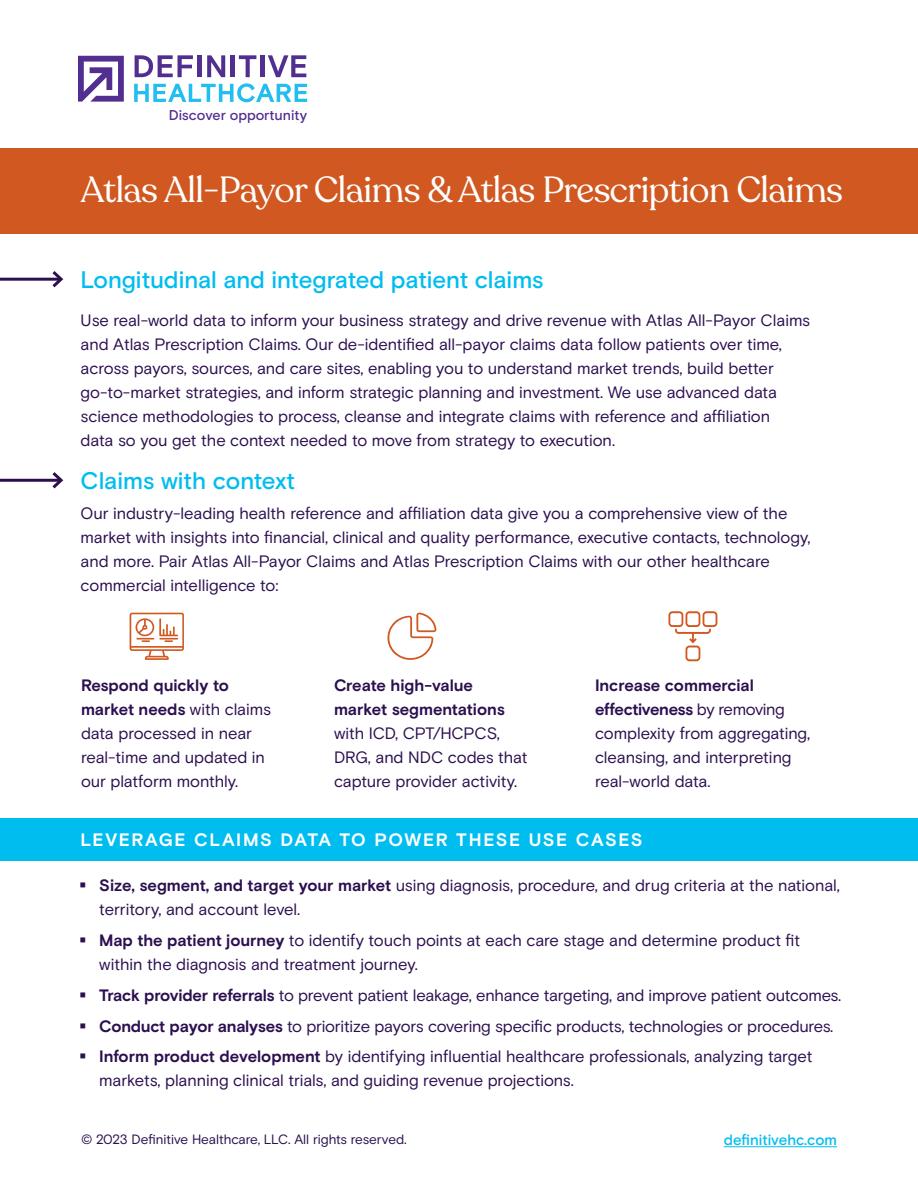
<style>
.page{position:relative;width:918px;height:1188px;background:#fff}
.page>*{position:absolute;margin:0;border:0;box-sizing:border-box;transform-origin:0 0}
.Headline_24_30{font:36px "Recoleta";letter-spacing:-.015em;color:#fff}
.Subhead_16_20{font:500 24px "Basis Grotesque";letter-spacing:-.005em;color:#00bdf0}
.Alternate_Subhead{font:700 18px "Basis Grotesque";letter-spacing:.085em;color:#fff}
.Body_copy_11_16{font:16.5px/24px "Basis Grotesque";letter-spacing:-.005em;color:#2b0f4f}
.t1{font:500 15px "Basis Grotesque";color:#00bdf0}
.t2{font:500 14.25px "Basis Grotesque";letter-spacing:-.005em;color:#532e91}
.t3{font:13.5px "Basis Grotesque";letter-spacing:-.005em;color:#2b0f4f}
.s1{font-weight:700}
</style>
<div class="page">
<hr style="left:724px;top:1146px;width:113px;height:1px;background:#00bdf0">
<hr style="left:0;top:278px;width:61px;height:3px;background:#2b0f4f">
<svg style="left:49px;top:271px;width:15px;height:17px"></svg>
<hr style="left:0;top:479px;width:61px;height:3px;background:#2b0f4f">
<svg style="left:49px;top:472px;width:15px;height:17px"></svg>
<svg style="left:135px;top:55px;width:58px;height:22px"></svg>
<div style="left:197px;top:55px;width:5px;height:22px;background:#532e91"></div>
<svg style="left:207px;top:55px;width:18px;height:22px"></svg>
<hr style="left:231px;top:55px;width:4px;height:22px;background:#532e91">
<svg style="left:239px;top:55px;width:17px;height:22px"></svg>
<div style="left:260px;top:55px;width:5px;height:22px;background:#532e91"></div>
<svg style="left:268px;top:55px;width:38px;height:22px"></svg>
<svg style="left:134px;top:83px;width:173px;height:19px"></svg>
<svg style="left:78px;top:56px;width:46px;height:46px"></svg>
<div style="left:0;top:148px;width:918px;height:85px;background:#d15921"></div>
<div style="left:0;top:819px;width:918px;height:42px;background:#00bdf0"></div>
<svg style="left:387px;top:613px;width:50px;height:47px"></svg>
<svg style="left:129px;top:613px;width:55px;height:47px"></svg>
<svg style="left:668px;top:611px;width:49px;height:50px"></svg>
<p class="t2" style="left:169px;top:106px;width:140px">Discover opportunity</p>
<p class="Headline_24_30" style="left:81px;top:168px;width:764px">Atlas All-Payor Claims &amp; Atlas Prescription Claims</p>
<p class="Subhead_16_20" style="left:81px;top:266px;width:464px">Longitudinal and integrated patient claims</p>
<p class="Body_copy_11_16" style="left:81px;top:308px;width:731px">Use real-world data to inform your business strategy and drive revenue with Atlas All-Payor Claims and Atlas Prescription Claims. Our de-identified all-payor claims data follow patients over time, across payors, sources, and care sites, enabling you to understand market trends, build better go-to-market strategies, and inform strategic planning and investment. We use advanced data science methodologies to process, cleanse and integrate claims with reference and affiliation<br>data so you get the context needed to move from strategy to execution.</p>
<p class="Subhead_16_20" style="left:81px;top:467px;width:216px">Claims with context</p>
<p class="Body_copy_11_16" style="left:81px;top:502px;width:731px">Our industry-leading health reference and affiliation data give you a comprehensive view of the market with insights into financial, clinical and quality performance, executive contacts, technology, and more. Pair Atlas All-Payor Claims and Atlas Prescription Claims with our other healthcare commercial intelligence to:</p>
<p class="Body_copy_11_16" style="left:81px;top:674px;width:191px"><span class="s1">Respond quickly to market needs</span> with claims data processed in near real-time and updated in our platform monthly.</p>
<p class="Body_copy_11_16" style="left:334px;top:674px;width:195px"><span class="s1">Create high-value market segmentations </span>with ICD, CPT/HCPCS,<br>DRG, and NDC codes that capture provider activity.</p>
<p class="Body_copy_11_16" style="left:595px;top:674px;width:217px"><span class="s1">Increase commercial effectiveness</span> by removing complexity from aggregating, cleansing, and interpreting real-world data.</p>
<p class="Alternate_Subhead" style="left:81px;top:829px;width:563px">LEVERAGE CLAIMS DATA TO POWER THESE USE CASES</p>
<p class="Body_copy_11_16" style="left:99px;top:874px;width:742px"><span class="s1">Size, segment, and target your market</span> using diagnosis, procedure, and drug criteria at the national, territory, and account level.</p>
<p class="Body_copy_11_16" style="left:99px;top:929px;width:702px"><span class="s1">Map the patient journey</span> to identify touch points at each care stage and determine product fit within the diagnosis and treatment journey.</p>
<p class="Body_copy_11_16" style="left:99px;top:984px;width:743px"><span class="s1">Track provider referrals</span> to prevent patient leakage, enhance targeting, and improve patient outcomes.</p>
<p class="Body_copy_11_16" style="left:99px;top:1014px;width:736px"><span class="s1">Conduct payor analyses</span> to prioritize payors covering specific products, technologies or procedures.</p>
<p class="Body_copy_11_16" style="left:99px;top:1045px;width:715px"><span class="s1">Inform product development</span> by identifying influential healthcare professionals, analyzing target markets, planning clinical trials, and guiding revenue projections.</p>
<p class="t3" style="left:81px;top:1132px;width:327px">© 2023 Definitive Healthcare, LLC. All rights reserved.</p>
<p class="t1" style="left:724px;top:1131px;width:115px">definitivehc.com</p>
</div>
